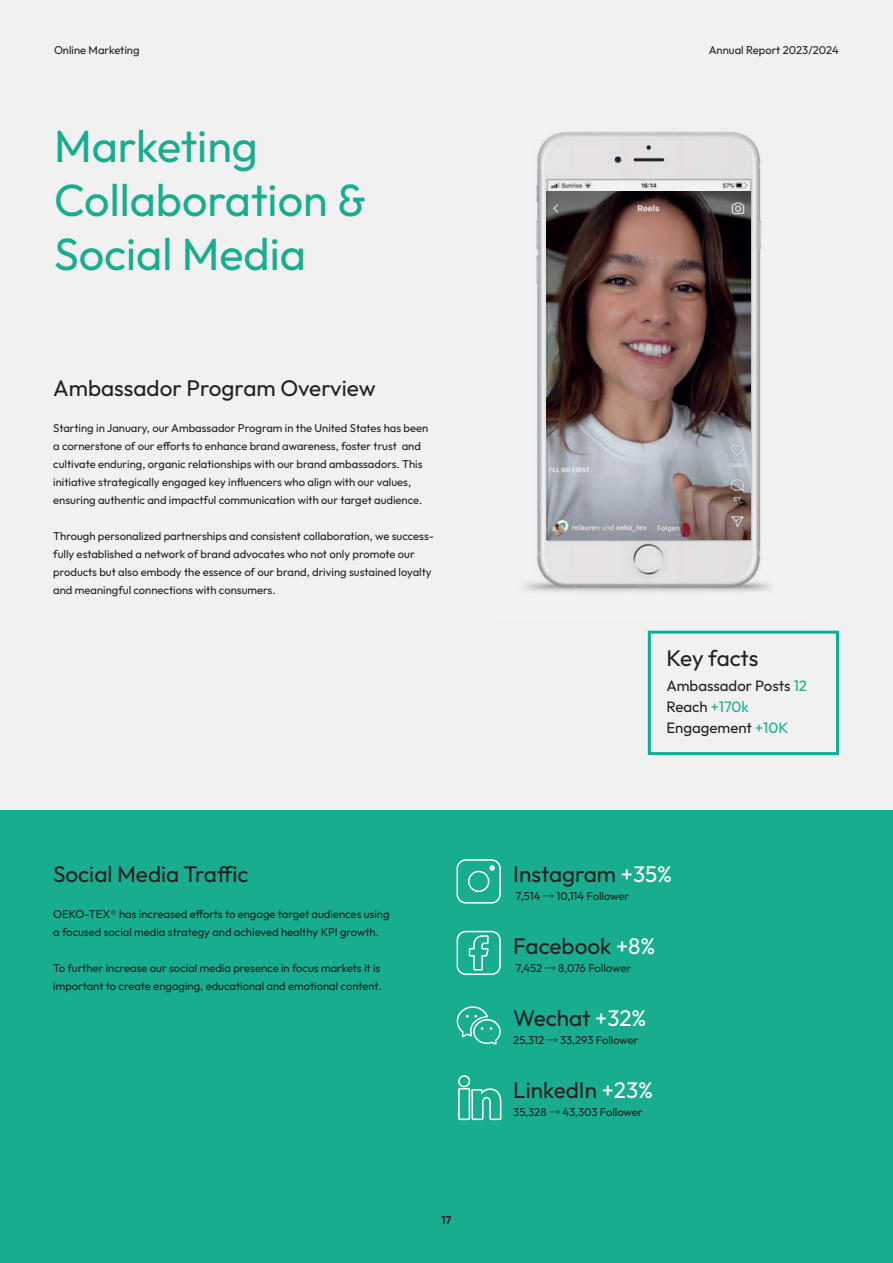
<style>
.page{position:relative;width:893px;height:1263px;background:#f0f1f0}
.page>*{position:absolute;margin:0;border:0;box-sizing:border-box;transform-origin:0 0}
.t1{font:45px/54px "Outfit";color:#17ad8e}
.t2{font:22.5px "Outfit";color:#231f20}
.t3{font:15px/21px "Outfit";color:#231f20}
.t4{font:11.25px/18px "Outfit";color:#231f20}
.t5{font:600 11.25px "Outfit";color:#231f20}
.s1{color:#17ad8e}
.s2{color:#fff}
.s3{font-family:"Ping Fang SC Regular"}
</style>
<div class="page">
<div style="left:0;top:810px;width:893px;height:453px;background:#17ad8e"></div>
<img style="left:523px;top:131px;width:247px;height:461px">
<img style="left:547px;top:191px;width:203px;height:348px">
<svg style="left:457px;top:1006px;width:44px;height:39px"></svg>
<svg style="left:469px;top:935px;width:20px;height:35px"></svg>
<div style="left:457px;top:931px;width:44px;height:44px;border:2px solid #fff;border-radius:9px"></div>
<svg style="left:458px;top:1075px;width:43px;height:45px"></svg>
<div style="left:456px;top:859px;width:45px;height:44px;border:2px solid #fff;border-radius:9px"></div>
<div style="left:468px;top:871px;width:21px;height:21px;border:2px solid #fff;border-radius:50%"></div>
<svg style="left:489px;top:865px;width:6px;height:6px"></svg>
<div style="left:648px;top:631px;width:191px;height:124px;border:3px solid #07b192"></div>
<p class="t4" style="left:54px;top:41px;width:87px">Online Marketing</p>
<h1 class="t1" style="left:54px;top:119px;width:313px">Marketing<br>Collaboration &amp;<br>Social Media</h1>
<h2 class="t2" style="left:53px;top:375px;width:324px">Ambassador Program Overview</h2>
<p class="t4" style="left:53px;top:419px;width:377px">Starting in January, our Ambassador Program in the United States has been a cornerstone of our efforts to enhance brand awareness, foster trust and cultivate enduring, organic relationships with our brand ambassadors. This initiative strategically engaged key influencers who align with our values, ensuring authentic and impactful communication with our target audience.</p>
<p class="t4" style="left:53px;top:527px;width:382px">Through personalized partnerships and consistent collaboration, we success&shy;fully established a network of brand advocates who not only promote our products but also embody the essence of our brand, driving sustained loyalty and meaningful connections with consumers.</p>
<h2 class="t2" style="left:53px;top:861px;width:197px">Social Media Traffic</h2>
<p class="t4" style="left:53px;top:905px;width:338px">OEKO-TEX® has increased efforts to engage target audiences using a focused social media strategy and achieved healthy KPI growth.</p>
<p class="t4" style="left:53px;top:959px;width:330px">To further increase our social media presence in focus markets it is important to create engaging, educational and emotional content.</p>
<p class="t5" style="left:441px;top:1214px;width:12px">17</p>
<p class="t4" style="left:709px;top:41px;width:132px">Annual Report 2023/2024</p>
<h2 class="t2" style="left:666px;top:645px;width:93px">Key facts</h2>
<h3 class="t3" style="left:666px;top:675px;width:142px">Ambassador Posts <span class="s1">12<br></span>Reach <span class="s1">+170k<br></span>Engagement <span class="s1">+10K</span></h3>
<h2 class="t2" style="left:513px;top:861px;width:160px">Instagram <span class="s2">+35%</span></h2>
<p class="t4" style="left:516px;top:887px;width:115px">7,514 <span class="s3">→</span> 10,114 Follower</p>
<h2 class="t2" style="left:513px;top:933px;width:144px">Facebook <span class="s2">+8%</span></h2>
<p class="t4" style="left:516px;top:959px;width:117px">7,452 <span class="s3">→</span> 8,076 Follower</p>
<h2 class="t2" style="left:513px;top:1005px;width:135px">Wechat <span class="s2">+32%</span></h2>
<p class="t4" style="left:513px;top:1031px;width:127px">25,312 <span class="s3">→</span> 33,293 Follower</p>
<h2 class="t2" style="left:513px;top:1077px;width:141px">LinkedIn <span class="s2">+23%</span></h2>
<p class="t4" style="left:513px;top:1103px;width:131px">35,328 <span class="s3">→</span> 43,303 Follower</p>
</div>
